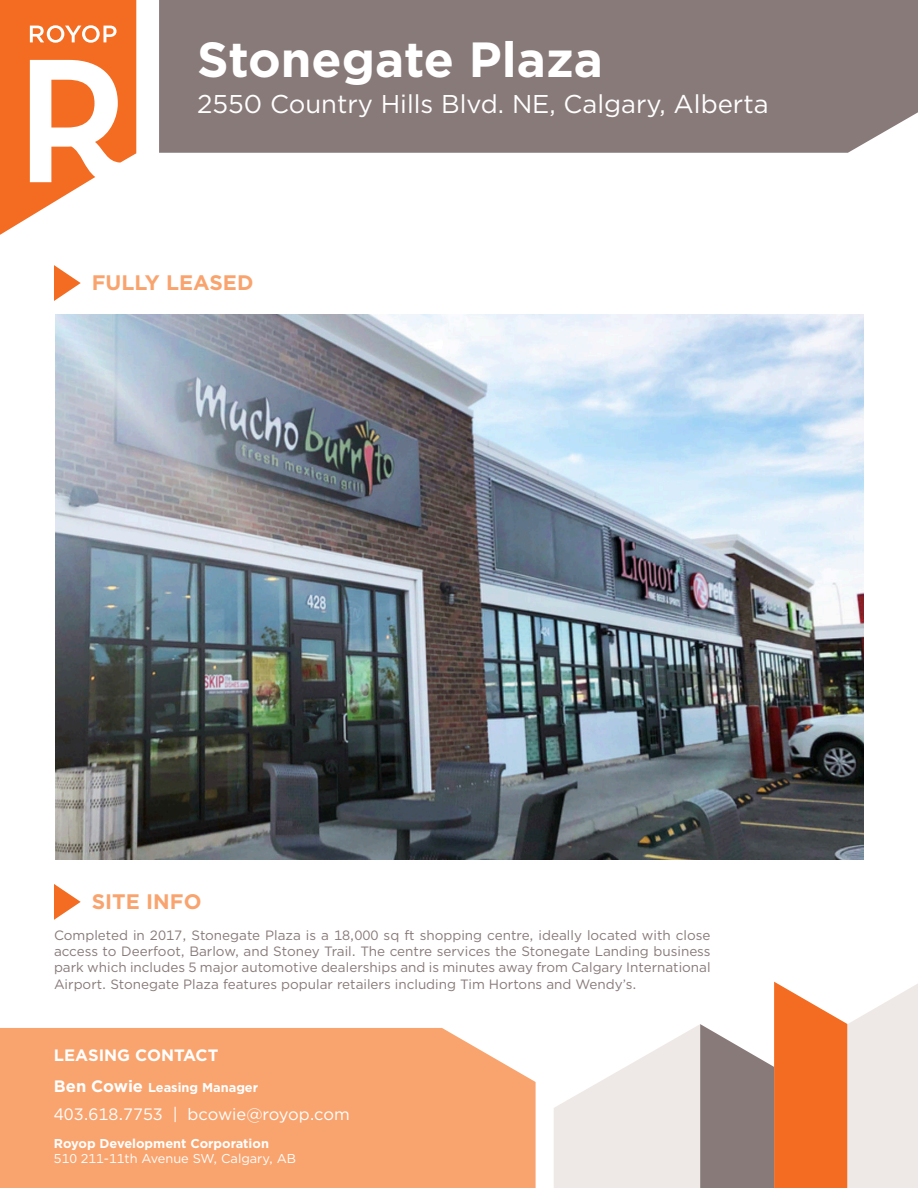
<style>
.page{position:relative;width:918px;height:1188px;background:#fff}
.page>*{position:absolute;margin:0;border:0;box-sizing:border-box;transform-origin:0 0}
.t1{font:700 49.35px "Gotham";color:#fff}
.t2{font:25.65px "Gotham";color:#fff}
.t3{font:700 21px "Gotham";color:#f9a46e}
.t4{font:16.5px "Gotham";color:#fff}
.t5{font:700 16.5px "Gotham";color:#fff}
.t6{font:13.5px/16.2px "Gotham";color:#887a79;text-align:justify}
.t7{font:700 12.75px "Gotham";color:#fff}
.t8{font:12.75px "Gotham";color:#fff}
.s1{font-size:16.5px}
</style>
<div class="page">
<svg style="left:554px;top:982px;width:364px;height:206px"></svg>
<svg style="left:0;top:0;width:136px;height:235px"></svg>
<div style="left:159px;top:0;width:759px;height:153px;background:#887a79"></div>
<div style="left:0;top:1028px;width:536px;height:160px;background:#f9a46e"></div>
<img style="left:55px;top:314px;width:809px;height:546px">
<svg style="left:54px;top:265px;width:27px;height:36px"></svg>
<svg style="left:54px;top:884px;width:27px;height:36px"></svg>
<h1 class="t1" style="left:197px;top:38px;width:407px">Stonegate Plaza</h1>
<h2 class="t2" style="left:197px;top:93px;width:573px">2550 Country Hills Blvd. NE, Calgary, Alberta</h2>
<h3 class="t3" style="left:92px;top:273px;width:163px">FULLY LEASED</h3>
<h3 class="t3" style="left:92px;top:892px;width:111px">SITE INFO</h3>
<p class="t6" style="left:54px;top:928px;width:658px">Completed in 2017, Stonegate Plaza is a 18,000 sq ft shopping centre, ideally located with close access to Deerfoot, Barlow, and Stoney Trail. The centre services the Stonegate Landing business park which includes 5 major automotive dealerships and is minutes away from Calgary International Airport. Stonegate Plaza features popular retailers including Tim Hortons and Wendy’s.</p>
<p class="t5" style="left:54px;top:1048px;width:166px">LEASING CONTACT</p>
<p class="t7" style="left:54px;top:1081px;width:206px"><span class="s1">Ben Cowie</span> Leasing Manager</p>
<p class="t4" style="left:54px;top:1107px;width:297px">403.618.7753 | bcowie@royop.com</p>
<p class="t7" style="left:54px;top:1138px;width:217px">Royop Development Corporation</p>
<p class="t8" style="left:54px;top:1153px;width:244px">510 211-11th Avenue SW, Calgary, AB</p>
</div>
